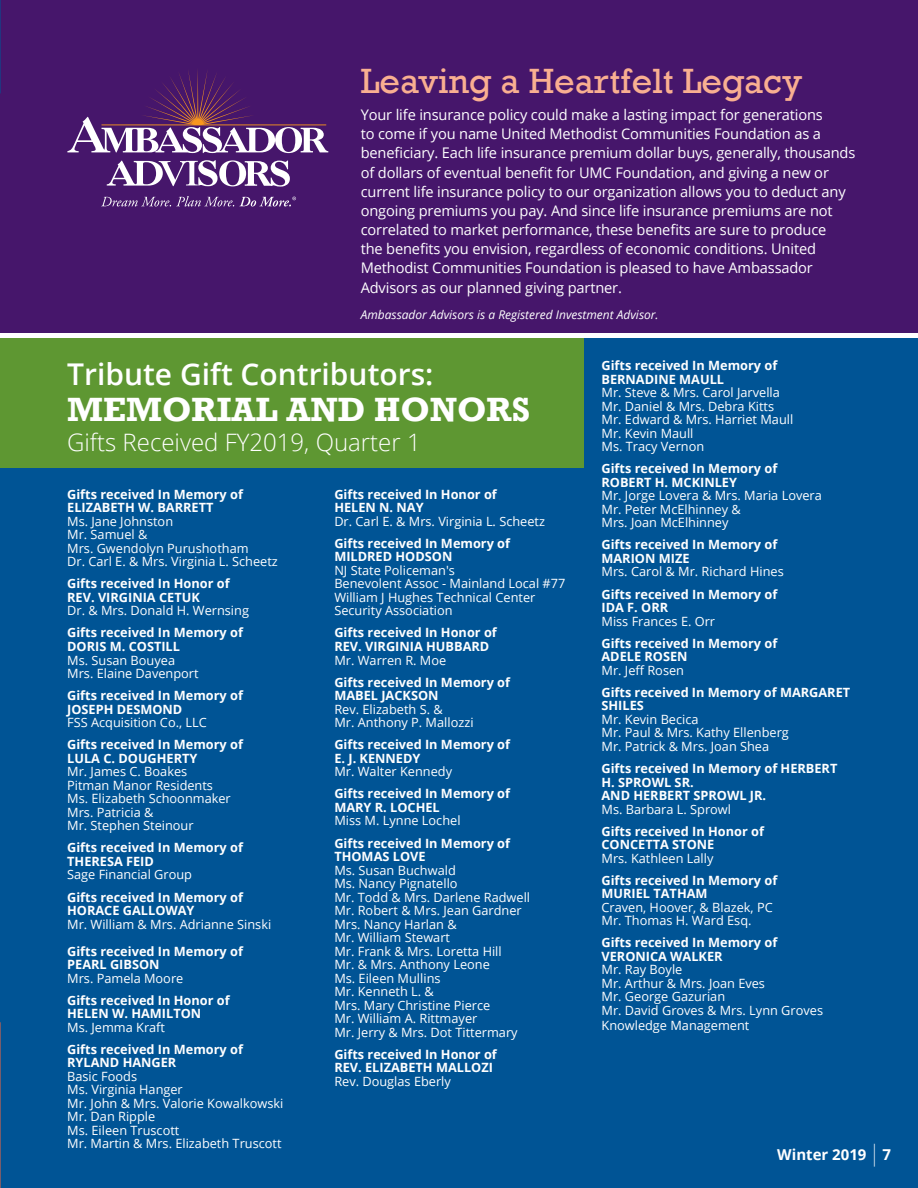
<style>
.page{position:relative;width:918px;height:1188px;background:#fff}
.page>*{position:absolute;margin:0;border:0;box-sizing:border-box;transform-origin:0 0}
.t1{font:36px "Rockwell";color:#f9af91}
.t2{font:700 34.5px "Rockwell";color:#fff}
.t3{font:600 30px "Open Sans";color:#fff}
.t4{font:300 24px "Open Sans";color:#fff}
.t5{font:700 15px "Open Sans";color:#fff}
.t6{font:14.7px/19.2px "Open Sans";letter-spacing:-.01em;color:#fff}
.t7{font:12.75px/13.5px "Open Sans";color:#fff}
.t8{font:700 12.75px/13.5px "Open Sans";color:#fff}
.t9{font:italic 12px "Open Sans";color:#fff}
.s1{font-weight:300;font-size:22.5px}
</style>
<div class="page">
<div style="left:0;top:338px;width:918px;height:850px;background:#005495"></div>
<div style="left:0;top:338px;width:583px;height:130px;background:#5e9732"></div>
<div style="left:0;top:0;width:918px;height:333px;background:#46166b"></div>
<svg style="left:107px;top:160px;width:183px;height:27px"></svg>
<svg style="left:67px;top:71px;width:261px;height:82px"></svg>
<hr style="left:102px;top:124px;width:224px;height:1px;background:#f8971d">
<svg style="left:101px;top:196px;width:195px;height:10px"></svg>
<h1 class="t1" style="left:361px;top:68px;width:443px">Leaving a Heartfelt Legacy</h1>
<p class="t6" style="left:361px;top:105px;width:496px">Your life insurance policy could make a lasting impact for generations<br>to come if you name United Methodist Communities Foundation as a beneficiary. Each life insurance premium dollar buys, generally, thousands of dollars of eventual benefit for UMC Foundation, and giving a new or current life insurance policy to our organization allows you to deduct any ongoing premiums you pay. And since life insurance premiums are not correlated to market performance, these benefits are sure to produce<br>the benefits you envision, regardless of economic conditions. United Methodist Communities Foundation is pleased to have Ambassador Advisors as our planned giving partner.</p>
<p class="t9" style="left:361px;top:310px;width:299px">Ambassador Advisors is a Registered Investment Advisor.</p>
<h3 class="t3" style="left:67px;top:362px;width:368px">Tribute Gift Contributors:</h3>
<h2 class="t2" style="left:67px;top:389px;width:464px">MEMORIAL AND HONORS</h2>
<h3 class="t4" style="left:67px;top:432px;width:355px">Gifts Received FY2019, Quarter 1</h3>
<p class="t8" style="left:334px;top:489px;width:164px">Gifts received In Honor of<br>HELEN N. NAY</p>
<p class="t7" style="left:334px;top:514px;width:212px">Dr. Carl E. &amp; Mrs. Virginia L. Scheetz</p>
<p class="t8" style="left:334px;top:538px;width:177px">Gifts received In Memory of<br>MILDRED HODSON</p>
<p class="t7" style="left:334px;top:563px;width:233px">NJ State Policeman's<br>Benevolent Assoc - Mainland Local #77<br>William J Hughes Technical Center<br>Security Association</p>
<p class="t8" style="left:334px;top:627px;width:164px">Gifts received In Honor of<br>REV. VIRGINIA HUBBARD</p>
<p class="t7" style="left:334px;top:653px;width:113px">Mr. Warren R. Moe</p>
<p class="t8" style="left:334px;top:677px;width:177px">Gifts received In Memory of<br>MABEL JACKSON</p>
<p class="t7" style="left:334px;top:702px;width:141px">Rev. Elizabeth S. &amp;<br>Mr. Anthony P. Mallozzi</p>
<p class="t8" style="left:334px;top:739px;width:177px">Gifts received In Memory of<br>E. J. KENNEDY</p>
<p class="t7" style="left:334px;top:765px;width:119px">Mr. Walter Kennedy</p>
<p class="t8" style="left:334px;top:788px;width:177px">Gifts received In Memory of<br>MARY R. LOCHEL</p>
<p class="t7" style="left:334px;top:814px;width:128px">Miss M. Lynne Lochel</p>
<p class="t8" style="left:334px;top:837px;width:177px">Gifts received In Memory of<br>THOMAS LOVE</p>
<p class="t7" style="left:334px;top:863px;width:197px">Ms. Susan Buchwald<br>Ms. Nancy Pignatello<br>Mr. Todd &amp; Mrs. Darlene Radwell<br>Mr. Robert &amp; Mrs. Jean Gardner<br>Mrs. Nancy Harlan &amp;<br>Mr. William Stewart<br>Mr. Frank &amp; Mrs. Loretta Hill<br>Mr. &amp; Mrs. Anthony Leone<br>Ms. Eileen Mullins<br>Mr. Kenneth L. &amp;<br>Mrs. Mary Christine Pierce<br>Mr. William A. Rittmayer<br>Mr. Jerry &amp; Mrs. Dot Tittermary</p>
<p class="t8" style="left:334px;top:1049px;width:164px">Gifts received In Honor of<br>REV. ELIZABETH MALLOZI</p>
<p class="t7" style="left:334px;top:1074px;width:118px">Rev. Douglas Eberly</p>
<p class="t8" style="left:67px;top:489px;width:177px">Gifts received In Memory of<br>ELIZABETH W. BARRETT</p>
<p class="t7" style="left:67px;top:516px;width:212px">Ms. Jane Johnston<br>Mr. Samuel &amp;<br>Mrs. Gwendolyn Purushotham<br>Dr. Carl E. &amp; Mrs. Virginia L. Scheetz</p>
<p class="t8" style="left:67px;top:578px;width:164px">Gifts received In Honor of<br>REV. VIRGINIA CETUK</p>
<p class="t7" style="left:67px;top:604px;width:183px">Dr. &amp; Mrs. Donald H. Wernsing</p>
<p class="t8" style="left:67px;top:627px;width:177px">Gifts received In Memory of<br>DORIS M. COSTILL</p>
<p class="t7" style="left:67px;top:653px;width:133px">Ms. Susan Bouyea<br>Mrs. Elaine Davenport</p>
<p class="t8" style="left:67px;top:690px;width:177px">Gifts received In Memory of<br>JOSEPH DESMOND</p>
<p class="t7" style="left:67px;top:715px;width:141px">FSS Acquisition Co., LLC</p>
<p class="t8" style="left:67px;top:739px;width:177px">Gifts received In Memory of<br>LULA C. DOUGHERTY</p>
<p class="t7" style="left:67px;top:765px;width:165px">Mr. James C. Boakes<br>Pitman Manor Residents<br>Ms. Elizabeth Schoonmaker<br>Mrs. Patricia &amp;<br>Mr. Stephen Steinour</p>
<p class="t8" style="left:67px;top:842px;width:177px">Gifts received In Memory of<br>THERESA FEID</p>
<p class="t7" style="left:67px;top:868px;width:126px">Sage Financial Group</p>
<p class="t8" style="left:67px;top:891px;width:177px">Gifts received In Memory of<br>HORACE GALLOWAY</p>
<p class="t7" style="left:67px;top:917px;width:206px">Mr. William &amp; Mrs. Adrianne Sinski</p>
<p class="t8" style="left:67px;top:945px;width:177px">Gifts received In Memory of<br>PEARL GIBSON</p>
<p class="t7" style="left:67px;top:971px;width:118px">Mrs. Pamela Moore</p>
<p class="t8" style="left:67px;top:995px;width:164px">Gifts received In Honor of<br>HELEN W. HAMILTON</p>
<p class="t7" style="left:67px;top:1020px;width:99px">Ms. Jemma Kraft</p>
<p class="t8" style="left:67px;top:1044px;width:177px">Gifts received In Memory of<br>RYLAND HANGER</p>
<p class="t7" style="left:67px;top:1069px;width:218px">Basic Foods<br>Ms. Virginia Hanger<br>Mr. John &amp; Mrs. Valorie Kowalkowski<br>Mr. Dan Ripple<br>Ms. Eileen Truscott<br>Mr. Martin &amp; Mrs. Elizabeth Truscott</p>
<p class="t8" style="left:602px;top:360px;width:177px">Gifts received In Memory of<br>BERNADINE MAULL</p>
<p class="t7" style="left:602px;top:385px;width:193px">Mr. Steve &amp; Mrs. Carol Jarvella<br>Mr. Daniel &amp; Mrs. Debra Kitts<br>Mr. Edward &amp; Mrs. Harriet Maull<br>Mr. Kevin Maull<br>Ms. Tracy Vernon</p>
<p class="t8" style="left:602px;top:463px;width:177px">Gifts received In Memory of<br>ROBERT H. MCKINLEY</p>
<p class="t7" style="left:602px;top:489px;width:222px">Mr. Jorge Lovera &amp; Mrs. Maria Lovera<br>Mr. Peter McElhinney &amp;<br>Mrs. Joan McElhinney</p>
<p class="t8" style="left:602px;top:539px;width:177px">Gifts received In Memory of<br>MARION MIZE</p>
<p class="t7" style="left:602px;top:565px;width:184px">Mrs. Carol &amp; Mr. Richard Hines</p>
<p class="t8" style="left:602px;top:589px;width:177px">Gifts received In Memory of<br>IDA F. ORR</p>
<p class="t7" style="left:602px;top:614px;width:115px">Miss Frances E. Orr</p>
<p class="t8" style="left:602px;top:638px;width:177px">Gifts received In Memory of<br>ADELE ROSEN</p>
<p class="t7" style="left:602px;top:663px;width:84px">Mr. Jeff Rosen</p>
<p class="t8" style="left:602px;top:687px;width:250px">Gifts received In Memory of MARGARET<br>SHILES</p>
<p class="t7" style="left:602px;top:712px;width:189px">Mr. Kevin Becica<br>Mr. Paul &amp; Mrs. Kathy Ellenberg<br>Mr. Patrick &amp; Mrs. Joan Shea</p>
<p class="t8" style="left:602px;top:763px;width:237px">Gifts received In Memory of HERBERT<br>H. SPROWL SR.<br>AND HERBERT SPROWL JR.</p>
<p class="t7" style="left:602px;top:802px;width:131px">Ms. Barbara L. Sprowl</p>
<p class="t8" style="left:602px;top:826px;width:164px">Gifts received In Honor of<br>CONCETTA STONE</p>
<p class="t7" style="left:602px;top:851px;width:114px">Mrs. Kathleen Lally</p>
<p class="t8" style="left:602px;top:875px;width:177px">Gifts received In Memory of<br>MURIEL TATHAM</p>
<p class="t7" style="left:602px;top:900px;width:173px">Craven, Hoover, &amp; Blazek, PC<br>Mr. Thomas H. Ward Esq.</p>
<p class="t8" style="left:602px;top:937px;width:177px">Gifts received In Memory of<br>VERONICA WALKER</p>
<p class="t7" style="left:602px;top:963px;width:223px">Mr. Ray Boyle<br>Mr. Arthur &amp; Mrs. Joan Eves<br>Mr. George Gazurian<br>Mr. David Groves &amp; Mrs. Lynn Groves</p>
<p class="t7" style="left:602px;top:1018px;width:149px">Knowledge Management</p>
<p class="t5" style="left:777px;top:1149px;width:115px">Winter 2019 <span class="s1">|</span> 7</p>
</div>
